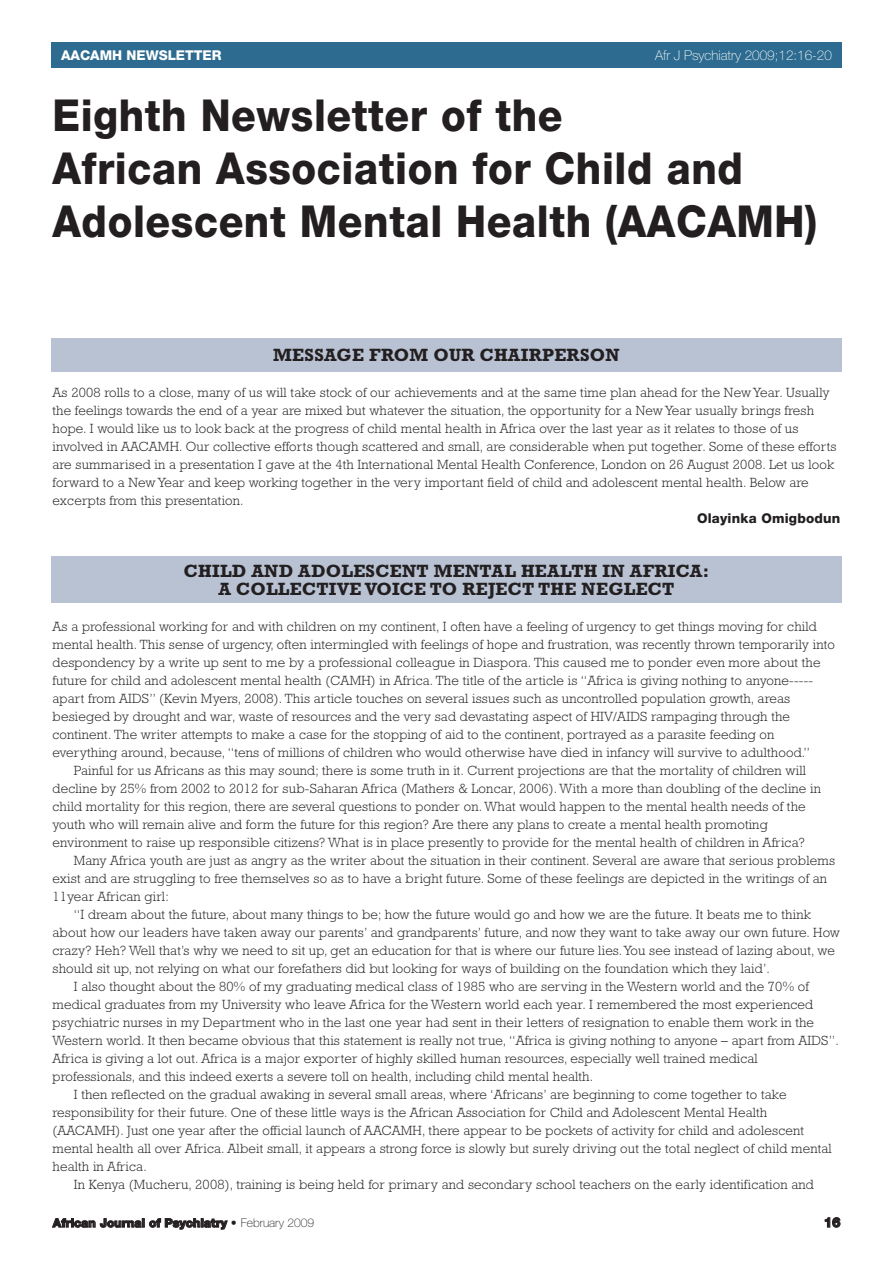
<style>
.page{position:relative;width:893px;height:1263px;background:#fff}
.page>*{position:absolute;margin:0;border:0;box-sizing:border-box;transform-origin:0 0}
.t1{font:800 44.1px/52.9px "Helvetica Neue";letter-spacing:.015em;color:#231f20;scale:.92 1}
.t2{font:700 18px/18px "Rockwell";letter-spacing:.015em;color:#231f20;text-align:center}
.t3{font:300 13.5px/18px "Rockwell";letter-spacing:.015em;color:#231f20}
.t4{font:100 13.5px "Helvetica Neue";color:#fff}
.t5{font:800 13.5px "Helvetica Neue";letter-spacing:.015em;color:#231f20}
.t6{font:800 13.5px "Helvetica Neue";color:#fff}
.t7{font:800 12px "Helvetica Neue";color:#231f20}
.s1{font-weight:100}
</style>
<div class="page">
<div style="left:51px;top:556px;width:791px;height:47px;background:#b8c2d3"></div>
<div style="left:51px;top:338px;width:791px;height:34px;background:#b8c2d3"></div>
<div style="left:51px;top:43px;width:791px;height:25px;background:#2d6c90"></div>
<p class="t6" style="left:61px;top:50px;width:162px">AACAMH NEWSLETTER</p>
<p class="t4" style="left:655px;top:50px;width:178px">Afr J Psychiatry 2009;12:16-20</p>
<h1 class="t1" style="left:53px;top:93px;width:832px">Eighth Newsletter of the<br>African Association for Child and<br>Adolescent Mental Health (AACAMH)</h1>
<h2 class="t2" style="left:273px;top:347px;width:348px">MESSAGE FROM OUR CHAIRPERSON</h2>
<p class="t3" style="left:53px;top:384px;width:785px">As 2008 rolls to a close, many of us will take stock of our achievements and at the same time plan ahead for the NewYear. Usually the feelings towards the end of a year are mixed but whatever the situation, the opportunity for a New Year usually brings fresh hope. I would like us to look back at the progress of child mental health in Africa over the last year as it relates to those of us involved in AACAMH. Our collective efforts though scattered and small, are considerable when put together. Some of these efforts are summarised in a presentation I gave at the 4th International Mental Health Conference, London on 26 August 2008. Let us look forward to a New Year and keep working together in the very important field of child and adolescent mental health. Below are excerpts from this presentation.</p>
<p class="t5" style="left:697px;top:513px;width:145px">Olayinka Omigbodun</p>
<h2 class="t2" style="left:184px;top:563px;width:527px">CHILD AND ADOLESCENT MENTAL HEALTH IN AFRICA:<br>A COLLECTIVE VOICE TO REJECT THE NEGLECT</h2>
<p class="t3" style="left:53px;top:618px;width:766px">As a professional working for and with children on my continent, I often have a feeling of urgency to get things moving for child</p>
<p class="t3" style="left:53px;top:636px;width:784px">mental health. This sense of urgency, often intermingled with feelings of hope and frustration, was recently thrown temporarily into</p>
<p class="t3" style="left:53px;top:654px;width:769px">despondency by a write up sent to me by a professional colleague in Diaspora. This caused me to ponder even more about the</p>
<p class="t3" style="left:53px;top:672px;width:762px">future for child and adolescent mental health (CAMH) in Africa. The title of the article is “Africa is giving nothing to anyone-----</p>
<p class="t3" style="left:53px;top:690px;width:739px">apart from AIDS” (Kevin Myers, 2008). This article touches on several issues such as uncontrolled population growth, areas</p>
<p class="t3" style="left:53px;top:708px;width:739px">besieged by drought and war, waste of resources and the very sad devastating aspect of HIV/AIDS rampaging through the</p>
<p class="t3" style="left:53px;top:726px;width:723px">continent. The writer attempts to make a case for the stopping of aid to the continent, portrayed as a parasite feeding on</p>
<p class="t3" style="left:53px;top:744px;width:759px">everything around, because, “tens of millions of children who would otherwise have died in infancy will survive to adulthood.”</p>
<p class="t3" style="left:74px;top:762px;width:734px">Painful for us Africans as this may sound; there is some truth in it. Current projections are that the mortality of children will</p>
<p class="t3" style="left:53px;top:780px;width:770px">decline by 25% from 2002 to 2012 for sub-Saharan Africa (Mathers &amp; Loncar, 2006). With a more than doubling of the decline in</p>
<p class="t3" style="left:53px;top:798px;width:755px">child mortality for this region, there are several questions to ponder on. What would happen to the mental health needs of the</p>
<p class="t3" style="left:53px;top:816px;width:717px">youth who will remain alive and form the future for this region? Are there any plans to create a mental health promoting</p>
<p class="t3" style="left:53px;top:834px;width:754px">environment to raise up responsible citizens? What is in place presently to provide for the mental health of children in Africa?</p>
<p class="t3" style="left:74px;top:852px;width:763px">Many Africa youth are just as angry as the writer about the situation in their continent. Several are aware that serious problems</p>
<p class="t3" style="left:53px;top:870px;width:776px">exist and are struggling to free themselves so as to have a bright future. Some of these feelings are depicted in the writings of an</p>
<p class="t3" style="left:53px;top:888px;width:118px">11year African girl:</p>
<p class="t3" style="left:74px;top:906px;width:738px">“I dream about the future, about many things to be; how the future would go and how we are the future. It beats me to think</p>
<p class="t3" style="left:53px;top:924px;width:789px">about how our leaders have taken away our parents’ and grandparents’ future, and now they want to take away our own future. How</p>
<p class="t3" style="left:53px;top:942px;width:784px">crazy? Heh? Well that’s why we need to sit up, get an education for that is where our future lies.You see instead of lazing about, we</p>
<p class="t3" style="left:53px;top:960px;width:719px">should sit up, not relying on what our forefathers did but looking for ways of building on the foundation which they laid’.</p>
<p class="t3" style="left:74px;top:978px;width:737px">I also thought about the 80% of my graduating medical class of 1985 who are serving in the Western world and the 70% of</p>
<p class="t3" style="left:53px;top:996px;width:762px">medical graduates from my University who leave Africa for the Western world each year. I remembered the most experienced</p>
<p class="t3" style="left:53px;top:1014px;width:763px">psychiatric nurses in my Department who in the last one year had sent in their letters of resignation to enable them work in the</p>
<p class="t3" style="left:53px;top:1032px;width:788px">Western world. It then became obvious that this statement is really not true, “Africa is giving nothing to anyone – apart from AIDS”.</p>
<p class="t3" style="left:53px;top:1050px;width:707px">Africa is giving a lot out. Africa is a major exporter of highly skilled human resources, especially well trained medical</p>
<p class="t3" style="left:53px;top:1068px;width:542px">professionals, and this indeed exerts a severe toll on health, including child mental health.</p>
<p class="t3" style="left:74px;top:1086px;width:714px">I then reflected on the gradual awaking in several small areas, where ‘Africans’ are beginning to come together to take</p>
<p class="t3" style="left:53px;top:1104px;width:716px">responsibility for their future. One of these little ways is the African Association for Child and Adolescent Mental Health</p>
<p class="t3" style="left:53px;top:1122px;width:753px">(AACAMH). Just one year after the official launch of AACAMH, there appear to be pockets of activity for child and adolescent</p>
<p class="t3" style="left:53px;top:1140px;width:781px">mental health all over Africa. Albeit small, it appears a strong force is slowly but surely driving out the total neglect of child mental</p>
<p class="t3" style="left:53px;top:1158px;width:96px">health in Africa.</p>
<p class="t3" style="left:74px;top:1176px;width:742px">In Kenya (Mucheru, 2008), training is being held for primary and secondary school teachers on the early identification and</p>
<p class="t7" style="left:53px;top:1218px;width:263px">African Journal of Psychiatry • <span class="s1">February 2009</span></p>
<p class="t5" style="left:824px;top:1217px;width:18px">16</p>
</div>
